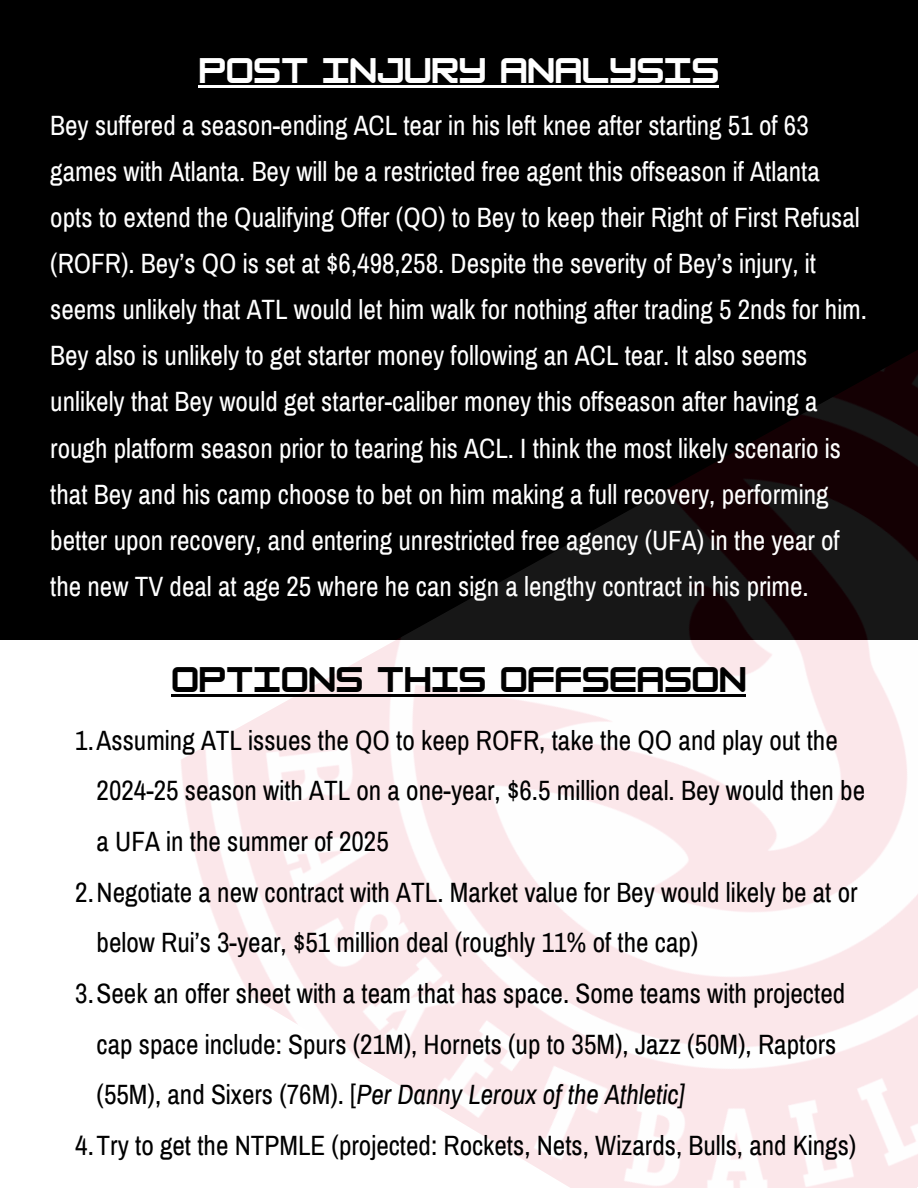
<style>
.page{position:relative;width:918px;height:1188px;background:#000}
.page>*{position:absolute;margin:0;border:0;box-sizing:border-box;transform-origin:0 0}
.t1{font:700 31.2px "HK Modular";color:#000}
.t2{font:700 31.2px "HK Modular";color:#fff}
.t3{font:27.3px/46.2px "Archivo Narrow";color:#fff}
.t4{font:27.3px/50.7px "Archivo Narrow";color:#000}
.s1{font-style:italic}
</style>
<div class="page">
<img style="left:12px;top:350px;width:906px;height:838px">
<hr style="left:199px;top:85px;width:520px;height:2px;background:#fff">
<hr style="left:172px;top:695px;width:574px;height:2px;background:#000">
<h1 class="t2" style="left:199px;top:52px;width:522px">POST INJURY ANALYSIS</h1>
<p class="t3" style="left:50px;top:102px;width:818px">Bey suffered a season-ending ACL tear in his left knee after starting 51 of 63 games with Atlanta. Bey will be a restricted free agent this offseason if Atlanta opts to extend the Qualifying Offer (QO) to Bey to keep their Right of First Refusal (ROFR). Bey’s QO is set at $6,498,258. Despite the severity of Bey’s injury, it seems unlikely that ATL would let him walk for nothing after trading 5 2nds for him.<br>Bey also is unlikely to get starter money following an ACL tear. It also seems unlikely that Bey would get starter-caliber money this offseason after having a rough platform season prior to tearing his ACL. I think the most likely scenario is that Bey and his camp choose to bet on him making a full recovery, performing better upon recovery, and entering unrestricted free agency (UFA) in the year of the new TV deal at age 25 where he can sign a lengthy contract in his prime.</p>
<p class="t1" style="left:172px;top:661px;width:576px">OPTIONS THIS OFFSEASON</p>
<h1 class="t4" style="left:97px;top:715px;width:770px;text-indent:-21px">1.Assuming ATL issues the QO to keep ROFR, take the QO and play out the<br>2024-25 season with ATL on a one-year, $6.5 million deal. Bey would then be a UFA in the summer of 2025</h1>
<p class="t4" style="left:97px;top:867px;width:762px;text-indent:-21px">2.Negotiate a new contract with ATL. Market value for Bey would likely be at or below Rui’s 3-year, $51 million deal (roughly 11% of the cap)</p>
<p class="t4" style="left:97px;top:968px;width:750px;text-indent:-21px">3.Seek an offer sheet with a team that has space. Some teams with projected cap space include: Spurs (21M), Hornets (up to 35M), Jazz (50M), Raptors (55M), and Sixers (76M). [<span class="s1">Per Danny Leroux of the Athletic]</span></p>
<p class="t4" style="left:75px;top:1120px;width:783px">4.Try to get the NTPMLE (projected: Rockets, Nets, Wizards, Bulls, and Kings)</p>
</div>
